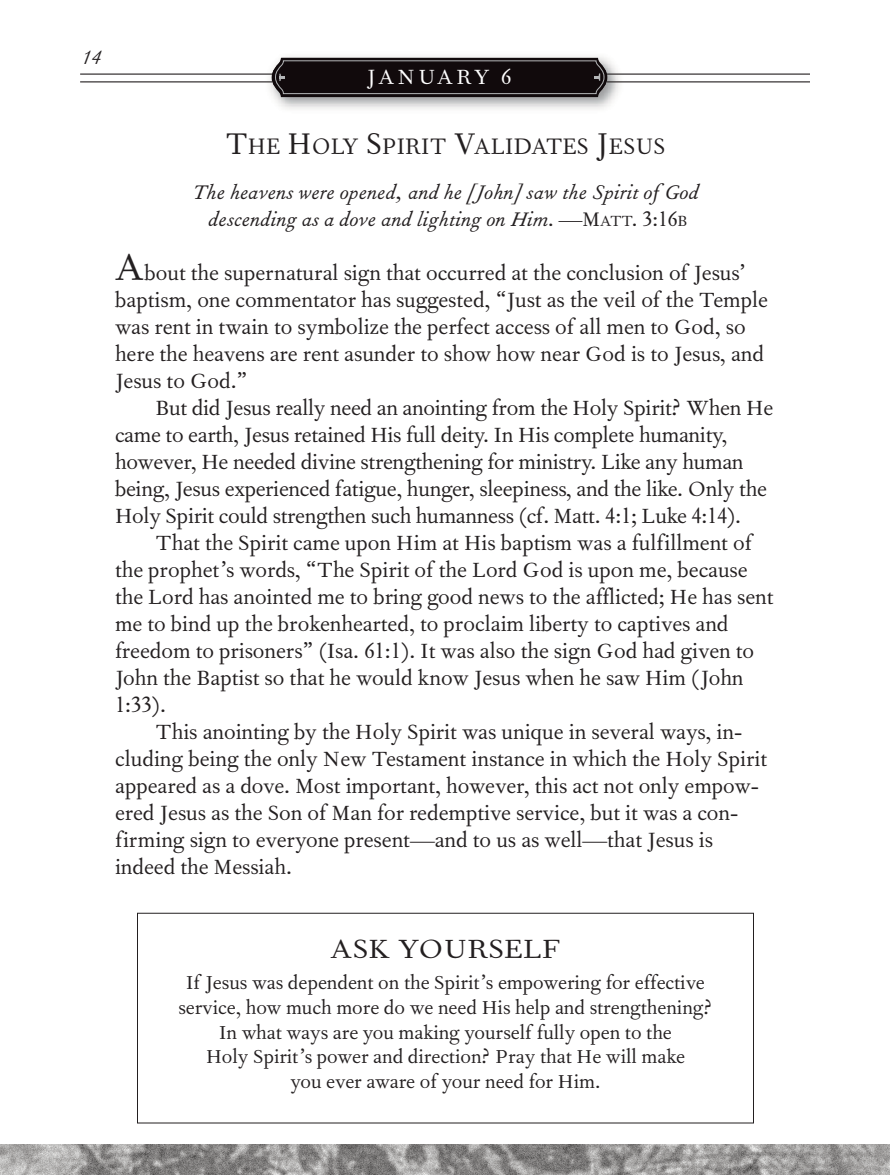
<style>
.page{position:relative;width:891px;height:1175px;background:#fff}
.page>*{position:absolute;margin:0;border:0;box-sizing:border-box;transform-origin:0 0}
.t1{font:31.72px "Fournier";color:#231f20;scale:1.06 1}
.t2{font:27px "Fournier";color:#231f20;scale:.95 1}
.t3{font:24.75px/27px "Fournier";color:#231f20}
.t4{font:24.75px "Fournier";letter-spacing:.105em;color:#fff}
.t5{font:italic 23.62px/27px "Fournier";color:#231f20;text-align:center}
.t6{font:22.5px/24.8px "Fournier";color:#231f20;text-align:center}
.t7{font:italic 22.5px "Fournier";color:#231f20}
.s1{font-size:36px}
.s2{font-style:normal}
.s3{font-style:normal;font-size:17.78px}
.s4{font-size:45px}
</style>
<div class="page">
<img style="left:0;top:1144px;width:890px;height:30px">
<img style="left:261px;top:56px;width:367px;height:53px">
<svg style="left:272px;top:58px;width:335px;height:39px;background:#1e181a"></svg>
<hr style="left:80px;top:74px;width:192px;height:1px;background:#231f20">
<hr style="left:80px;top:81px;width:192px;height:1px;background:#231f20">
<hr style="left:607px;top:74px;width:203px;height:1px;background:#231f20">
<hr style="left:607px;top:81px;width:203px;height:1px;background:#231f20">
<div style="left:137px;top:912px;width:617px;height:211px;border:1px solid #231f20"></div>
<p class="t7" style="left:81px;top:49px;width:21px">14</p>
<p class="t4" style="left:367px;top:68px;width:146px">JANUARY 6</p>
<p class="t2" style="left:225px;top:136px;width:465px"><span class="s1">T</span>HE <span class="s1">H</span>OLY <span class="s1">S</span>PIRIT <span class="s1">V</span>ALIDATES <span class="s1">J</span>ESUS</p>
<p class="t5" style="left:192px;top:180px;width:508px">The heavens were opened, and he [John] saw the Spirit of God descending as a dove and lighting on Him. <span class="s2">—M</span><span class="s3">ATT</span><span class="s2">. 3:16</span><span class="s3">B</span></p>
<p class="t3" style="left:115px;top:261px;width:654px"><span class="s4">A</span>bout the supernatural sign that occurred at the conclusion of Jesus’ baptism, one commentator has suggested, “Just as the veil of the Temple was rent in twain to symbolize the perfect access of all men to God, so here the heavens are rent asunder to show how near God is to Jesus, and Jesus to God.”</p>
<p class="t3" style="left:115px;top:396px;width:660px;text-indent:40px">But did Jesus really need an anointing from the Holy Spirit? When He came to earth, Jesus retained His full deity. In His complete humanity, however, He needed divine strengthening for ministry. Like any human being, Jesus experienced fatigue, hunger, sleepiness, and the like. Only the Holy Spirit could strengthen such humanness (cf. Matt. 4:1; Luke 4:14).</p>
<p class="t3" style="left:115px;top:531px;width:660px;text-indent:40px">That the Spirit came upon Him at His baptism was a fulfillment of the prophet’s words, “The Spirit of the Lord God is upon me, because the Lord has anointed me to bring good news to the afflicted; He has sent me to bind up the brokenhearted, to proclaim liberty to captives and freedom to prisoners” (Isa. 61:1). It was also the sign God had given to John the Baptist so that he would know Jesus when he saw Him (John 1:33).</p>
<p class="t3" style="left:115px;top:720px;width:654px;text-indent:40px">This anointing by the Holy Spirit was unique in several ways, in&shy;cluding being the only New Testament instance in which the Holy Spirit appeared as a dove. Most important, however, this act not only empow&shy;ered Jesus as the Son of Man for redemptive service, but it was a con&shy;firming sign to everyone present—and to us as well—that Jesus is indeed the Messiah.</p>
<p class="t1" style="left:331px;top:937px;width:218px">ASK YOURSELF</p>
<p class="t6" style="left:178px;top:972px;width:536px">If Jesus was dependent on the Spirit’s empowering for effective service, how much more do we need His help and strengthening?<br>In what ways are you making yourself fully open to the<br>Holy Spirit’s power and direction? Pray that He will make<br>you ever aware of your need for Him.</p>
</div>
